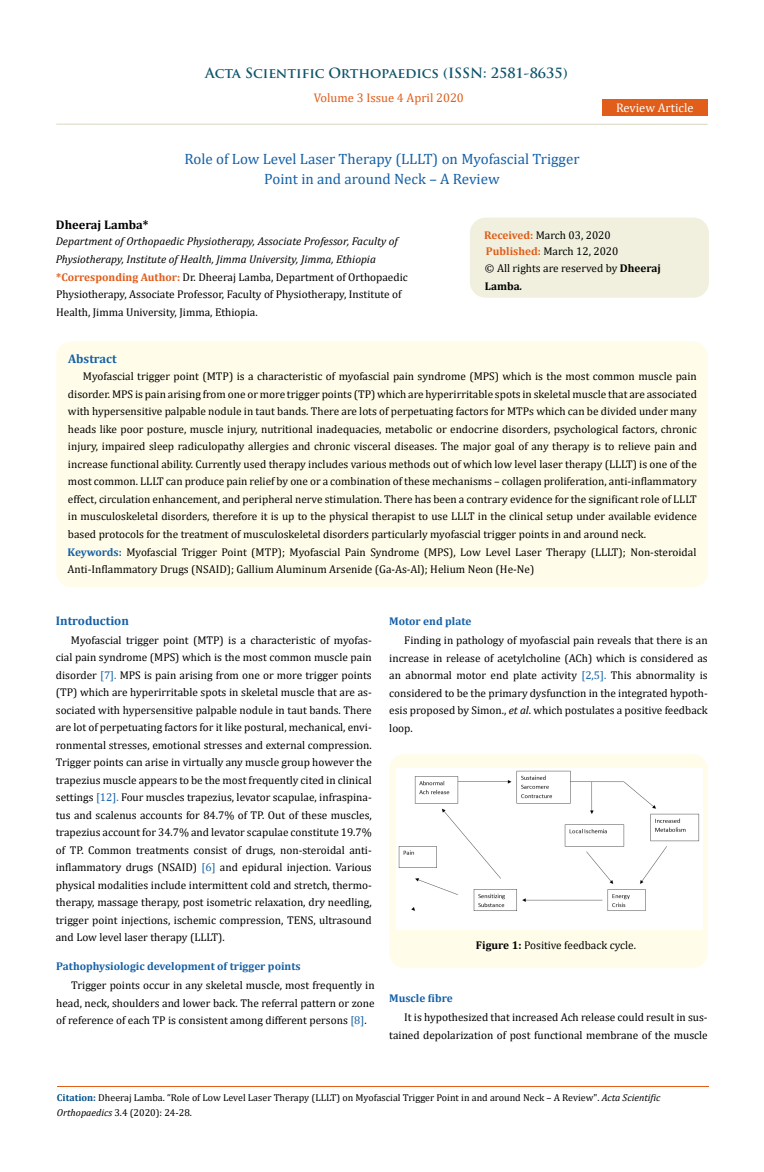
<style>
.page{position:relative;width:764px;height:1172px;background:#fff}
.page>*{position:absolute;margin:0;border:0;box-sizing:border-box;transform-origin:0 0}
.t1{font:15px/20px "Cambria";color:#1560a6;text-align:center}
.t2{font:700 13.75px "Trajan Pro";color:#0e546a}
.t3{font:12.5px "Cambria";color:#e05d1a}
.t4{font:700 12.5px "Cambria";color:#1560a6}
.t5{font:700 12.5px "Cambria";color:#000}
.t6{font:12.5px "Cambria";color:#fff}
.t7{font:11.25px/17.5px "Cambria";color:#000;text-align:justify}
.t8{font:700 11.25px "Cambria";color:#1560a6}
.t9{font:10px/15px "Cambria";color:#000}
.s1{font-style:italic}
.s2{font-weight:700;color:#e05d1a}
.s3{font-weight:700}
.s4{font-weight:700;font-style:italic}
.s5{font-weight:700;color:#1560a6}
.s6{color:#1560a6}
.s7{font-weight:700;color:#035089}
</style>
<div class="page">
<div style="left:602px;top:99px;width:105px;height:17px;background:#e05d1a"></div>
<div style="left:470px;top:218px;width:238px;height:79px;background:#f1f0de;border-radius:15px"></div>
<div style="left:470px;top:218px;width:239px;height:80px;border:1px solid #f1f0de;border-radius:15px"></div>
<div style="left:56px;top:341px;width:652px;height:246px;background:#fffde9;border-radius:15px"></div>
<div style="left:389px;top:754px;width:318px;height:214px;background:#fffde9;border-radius:15px"></div>
<img style="left:396px;top:768px;width:306px;height:161px">
<hr style="left:57px;top:1085px;width:651px;height:1px;background:#e05d1a">
<hr style="left:56px;top:123px;width:651px;height:2px;background:#e0dfcd">
<p class="t2" style="left:205px;top:64px;width:364px">Acta Scientific Orthopaedics (ISSN: 2581-8635)</p>
<p class="t3" style="left:314px;top:91px;width:152px">Volume 3 Issue 4 April 2020</p>
<h1 class="t1" style="left:184px;top:149px;width:397px">Role of Low Level Laser Therapy (LLLT) on Myofascial Trigger<br>Point in and around Neck – A Review</h1>
<p class="t6" style="left:616px;top:100px;width:79px">Review Article</p>
<p class="t5" style="left:56px;top:215px;width:94px">Dheeraj Lamba*</p>
<p class="t7" style="left:56px;top:232px;width:354px;text-align:left"><span class="s1">Department of Orthopaedic Physiotherapy, Associate Professor, Faculty of Physiotherapy, Institute of Health, Jimma University, Jimma, Ethiopia </span><span class="s2">*Corresponding Author:</span> Dr. Dheeraj Lamba, Department of Orthopaedic Physiotherapy, Associate Professor, Faculty of Physiotherapy, Institute of Health, Jimma University, Jimma, Ethiopia.</p>
<p class="t4" style="left:68px;top:349px;width:50px">Abstract</p>
<p class="t7" style="left:484px;top:226px;width:178px;line-height:17px;text-align:left"><span class="s2">Received:</span> March 03, 2020<br><span class="s2">Published:</span> March 12, 2020<br>© All rights are reserved by <span class="s3">Dheeraj<br>Lamba</span><span class="s4">.</span></p>
<p class="t7" style="left:68px;top:367px;width:630px;text-indent:15px">Myofascial trigger point (MTP) is a characteristic of myofascial pain syndrome (MPS) which is the most common muscle pain disorder. MPS is pain arising from one or more trigger points (TP) which are hyperirritable spots in skeletal muscle that are associated with hypersensitive palpable nodule in taut bands. There are lots of perpetuating factors for MTPs which can be divided under many heads like poor posture, muscle injury, nutritional inadequacies, metabolic or endocrine disorders, psychological factors, chronic injury, impaired sleep radiculopathy allergies and chronic visceral diseases. The major goal of any therapy is to relieve pain and increase functional ability. Currently used therapy includes various methods out of which low level laser therapy (LLLT) is one of the most common. LLLT can produce pain relief by one or a combination of these mechanisms – collagen proliferation, anti-inflammatory effect, circulation enhancement, and peripheral nerve stimulation. There has been a contrary evidence for the significant role of LLLT in musculoskeletal disorders, therefore it is up to the physical therapist to use LLLT in the clinical setup under available evidence based protocols for the treatment of musculoskeletal disorders particularly myofascial trigger points in and around neck.</p>
<p class="t7" style="left:67px;top:543px;width:630px"><span class="s5">Keywords:</span> Myofascial Trigger Point (MTP); Myofascial Pain Syndrome (MPS), Low Level Laser Therapy (LLLT); Non-steroidal<br>Anti-Inflammatory Drugs (NSAID); Gallium Aluminum Arsenide (Ga-As-Al); Helium Neon (He-Ne)</p>
<p class="t4" style="left:56px;top:612px;width:75px">Introduction</p>
<p class="t7" style="left:56px;top:631px;width:317px;text-indent:15px">Myofascial trigger point (MTP) is a characteristic of myofas&shy;cial pain syndrome (MPS) which is the most common muscle pain disorder <span class="s6">[7].</span> MPS is pain arising from one or more trigger points (TP) which are hyperirritable spots in skeletal muscle that are as&shy;sociated with hypersensitive palpable nodule in taut bands. There are lot of perpetuating factors for it like postural, mechanical, envi&shy;ronmental stresses, emotional stresses and external compression.<br>Trigger points can arise in virtually any muscle group however the trapezius muscle appears to be the most frequently cited in clinical settings <span class="s6">[12].</span> Four muscles trapezius, levator scapulae, infraspina&shy;tus and scalenus accounts for 84.7% of TP. Out of these muscles, trapezius account for 34.7% and levator scapulae constitute 19.7% of TP. Common treatments consist of drugs, non-steroidal anti&shy;inflammatory drugs (NSAID) <span class="s6">[6]</span> and epidural injection. Various physical modalities include intermittent cold and stretch, thermo&shy;therapy, massage therapy, post isometric relaxation, dry needling, trigger point injections, ischemic compression, TENS, ultrasound and Low level laser therapy (LLLT).</p>
<p class="t8" style="left:56px;top:958px;width:246px">Pathophysiologic development of trigger points</p>
<p class="t7" style="left:56px;top:976px;width:320px;text-indent:15px">Trigger points occur in any skeletal muscle, most frequently in head, neck, shoulders and lower back. The referral pattern or zone of reference of each TP is consistent among different persons <span class="s6">[8]</span>.</p>
<p class="t8" style="left:389px;top:613px;width:84px">Motor end plate</p>
<p class="t7" style="left:389px;top:631px;width:320px;text-indent:15px">Finding in pathology of myofascial pain reveals that there is an increase in release of acetylcholine (ACh) which is considered as an abnormal motor end plate activity <span class="s6">[2,5].</span> This abnormality is considered to be the primary dysfunction in the integrated hypoth&shy;esis proposed by Simon., <span class="s1">et al</span>. which postulates a positive feedback loop.</p>
<p class="t8" style="left:389px;top:989px;width:65px">Muscle fibre</p>
<p class="t7" style="left:476px;top:936px;width:161px"><span class="s3">Figure 1:</span> Positive feedback cycle.</p>
<p class="t7" style="left:389px;top:1008px;width:320px;text-align:right">It is hypothesized that increased Ach release could result in sus&shy;tained depolarization of post functional membrane of the muscle</p>
<p class="t9" style="left:57px;top:1089px;width:605px"><span class="s7">Citation:</span> Dheeraj Lamba. “Role of Low Level Laser Therapy (LLLT) on Myofascial Trigger Point in and around Neck – A Review". <span class="s1">Acta Scientific<br>Orthopaedics</span> 3.4 (2020): 24-28.</p>
</div>
